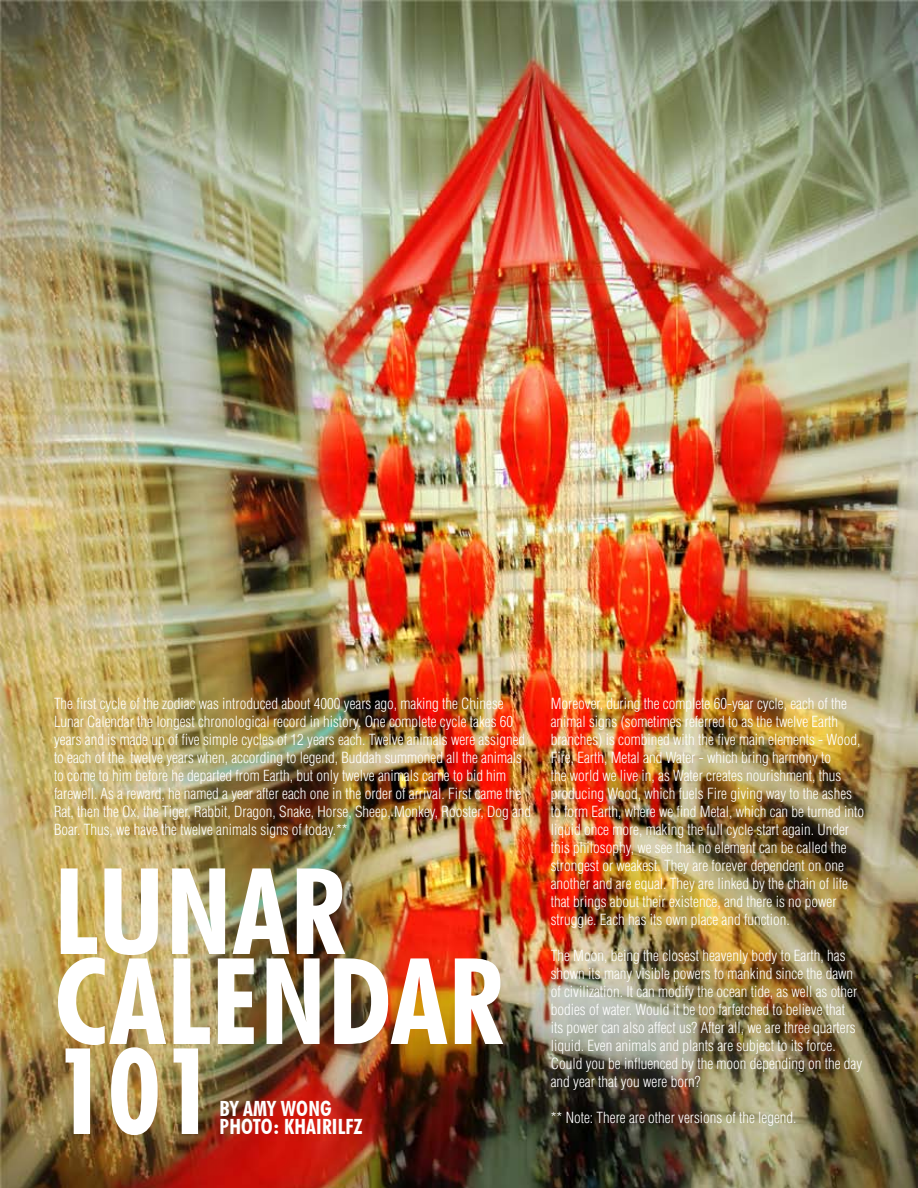
<style>
.page{position:relative;width:918px;height:1188px;background:#fff}
.page>*{position:absolute;margin:0;border:0;box-sizing:border-box;transform-origin:0 0}
.t1{font:700 condensed 120px/90px "Futura BT";letter-spacing:.01em;color:#fff}
.t2{font:700 condensed 21px/18px "Futura BT";letter-spacing:.01em;color:#fff}
.t3{font:300 condensed 15px/18px "Helvetica LT";color:#fff}
</style>
<div class="page">
<img style="left:0;top:0;width:918px;height:1188px">
<p class="t3" style="left:54px;top:695px;width:479px">The first cycle of the zodiac was introduced about 4000 years ago, making the Chinese Lunar Calendar the longest chronological record in history. One complete cycle takes 60 years and is made up of five simple cycles of 12 years each. Twelve animals were assigned to each of the twelve years when, according to legend, Buddah summoned all the animals to come to him before he departed from Earth, but only twelve animals came to bid him farewell. As a reward, he named a year after each one in the order of arrival. First came the Rat, then the Ox, the Tiger, Rabbit, Dragon, Snake, Horse, Sheep, Monkey, Rooster, Dog and Boar. Thus, we have the twelve animals signs of today.**</p>
<p class="t3" style="left:551px;top:695px;width:315px">Moreover, during the complete 60-year cycle, each of the animal signs (sometimes referred to as the twelve Earth branches) is combined with the five main elements - Wood, Fire, Earth, Metal and Water - which bring harmony to<br>the world we live in, as Water creates nourishment, thus producing Wood, which fuels Fire giving way to the ashes to form Earth, where we find Metal, which can be turned into liquid once more, making the full cycle start again. Under this philosophy, we see that no element can be called the strongest or weakest. They are forever dependent on one another and are equal. They are linked by the chain of life that brings about their existence, and there is no power struggle. Each has its own place and function.</p>
<p class="t3" style="left:551px;top:947px;width:313px">The Moon, being the closest heavenly body to Earth, has shown its many visible powers to mankind since the dawn of civilization. It can modify the ocean tide, as well as other bodies of water. Would it be too farfetched to believe that<br>its power can also affect us? After all, we are three quarters liquid. Even animals and plants are subject to its force.<br>Could you be influenced by the moon depending on the day and year that you were born?</p>
<p class="t3" style="left:551px;top:1109px;width:247px">** Note: There are other versions of the legend.</p>
<h1 class="t1" style="left:54px;top:865px;width:451px">LUNAR<br>CALENDAR<br>101</h1>
<h2 class="t2" style="left:220px;top:1099px;width:145px">BY AMY WONG<br>PHOTO: KHAIRILFZ</h2>
</div>
